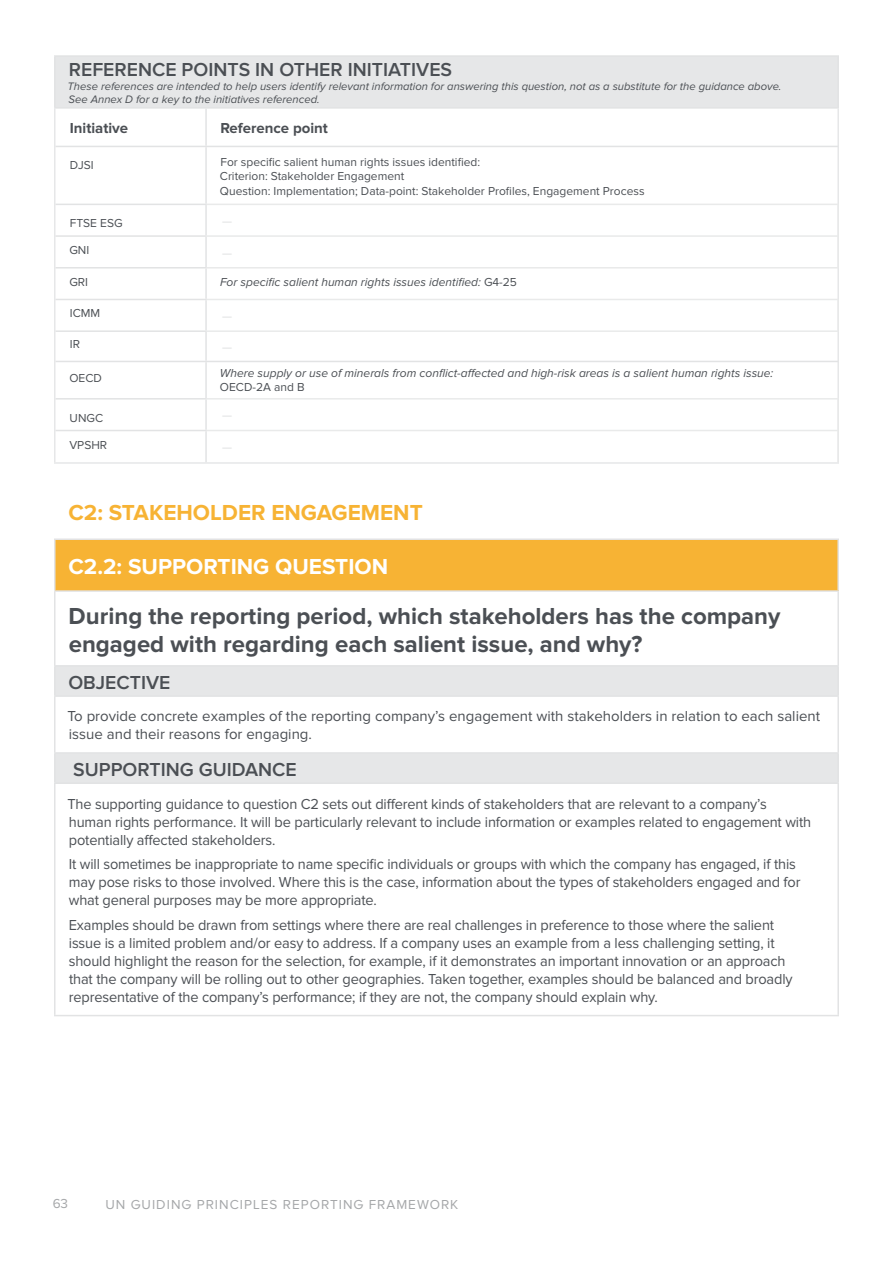
<style>
.page{position:relative;width:893px;height:1263px;background:#fff}
.page>*{position:absolute;margin:0;border:0;box-sizing:border-box;transform-origin:0 0}
.t1{font:700 24px/28.8px "Proxima Nova";color:#4b4f54}
.t2{font:700 22.5px "Proxima Nova";color:#f7b334}
.t3{font:700 22.5px "Proxima Nova";color:#fff}
.t4{font:600 19.5px "Proxima Nova";color:#4b4f54}
.t5{font:15px/18px "Proxima Nova";letter-spacing:-.01em;color:#4b4f54}
.t6{font:700 15px "Proxima Nova";color:#4b4f54}
.t7{font:13.5px "Proxima Nova A";letter-spacing:.075em;color:#a5a7a9}
.t8{font:12px/14.4px "Proxima Nova";color:#4b4f54}
.t9{font:italic 12px "Proxima Nova";color:#4b4f54}
.t10{font:italic 11.25px/12.8px "Proxima Nova";color:#4b4f54}
.s1{font-style:normal}
</style>
<div class="page">
<div style="left:55px;top:56px;width:783px;height:52px;background:#e6e7e8"></div>
<hr style="left:54px;top:55px;width:785px;height:2px;background:#e2e3e4">
<hr style="left:54px;top:57px;width:2px;height:50px;background:#e2e3e4">
<hr style="left:837px;top:57px;width:2px;height:50px;background:#e2e3e4">
<hr style="left:54px;top:107px;width:785px;height:2px;background:#e2e3e4">
<hr style="left:54px;top:109px;width:2px;height:353px;background:#e6e7e8">
<hr style="left:837px;top:109px;width:2px;height:353px;background:#e6e7e8">
<hr style="left:54px;top:462px;width:785px;height:2px;background:#e6e7e8">
<hr style="left:207px;top:204px;width:632px;height:1px;background:#e9eaea">
<hr style="left:207px;top:235px;width:632px;height:2px;background:#e9eaea">
<hr style="left:207px;top:267px;width:632px;height:1px;background:#e9eaea">
<hr style="left:207px;top:299px;width:632px;height:1px;background:#e9eaea">
<hr style="left:207px;top:330px;width:632px;height:2px;background:#e9eaea">
<hr style="left:207px;top:398px;width:632px;height:2px;background:#e9eaea">
<hr style="left:207px;top:430px;width:632px;height:1px;background:#e9eaea">
<hr style="left:206px;top:146px;width:632px;height:1px;background:#e2e3e4">
<hr style="left:205px;top:109px;width:2px;height:37px;background:#e2e3e4">
<hr style="left:205px;top:205px;width:2px;height:30px;background:#e2e3e4">
<hr style="left:205px;top:237px;width:2px;height:30px;background:#e2e3e4">
<hr style="left:205px;top:300px;width:2px;height:30px;background:#e2e3e4">
<hr style="left:205px;top:400px;width:2px;height:30px;background:#e2e3e4">
<hr style="left:205px;top:431px;width:2px;height:31px;background:#e2e3e4">
<hr style="left:206px;top:361px;width:632px;height:1px;background:#e2e3e4">
<hr style="left:205px;top:268px;width:2px;height:31px;background:#e2e3e4">
<hr style="left:205px;top:332px;width:2px;height:29px;background:#e2e3e4">
<hr style="left:205px;top:362px;width:2px;height:36px;background:#e2e3e4">
<hr style="left:56px;top:146px;width:150px;height:1px;background:#e2e3e4">
<hr style="left:205px;top:147px;width:2px;height:57px;background:#e2e3e4">
<hr style="left:56px;top:204px;width:151px;height:1px;background:#e2e3e4">
<hr style="left:56px;top:235px;width:151px;height:2px;background:#e2e3e4">
<hr style="left:56px;top:267px;width:151px;height:1px;background:#e2e3e4">
<hr style="left:56px;top:299px;width:151px;height:1px;background:#e2e3e4">
<hr style="left:56px;top:330px;width:151px;height:2px;background:#e2e3e4">
<hr style="left:56px;top:361px;width:150px;height:1px;background:#e2e3e4">
<hr style="left:56px;top:398px;width:151px;height:2px;background:#e2e3e4">
<hr style="left:56px;top:430px;width:151px;height:1px;background:#e2e3e4">
<div style="left:55px;top:539px;width:783px;height:52px;background:#f7b334"></div>
<svg style="left:56px;top:667px;width:781px;height:115px;fill:#e6e7e8"></svg>
<hr style="left:54px;top:592px;width:2px;height:73px;background:#e2e3e4">
<hr style="left:837px;top:592px;width:2px;height:73px;background:#e2e3e4">
<hr style="left:54px;top:665px;width:785px;height:2px;background:#e2e3e4">
<hr style="left:54px;top:667px;width:2px;height:28px;background:#e2e3e4">
<hr style="left:837px;top:667px;width:2px;height:28px;background:#e2e3e4">
<hr style="left:54px;top:695px;width:785px;height:2px;background:#e2e3e4">
<hr style="left:54px;top:697px;width:2px;height:55px;background:#e2e3e4">
<hr style="left:837px;top:697px;width:2px;height:55px;background:#e2e3e4">
<hr style="left:54px;top:752px;width:785px;height:2px;background:#e2e3e4">
<hr style="left:54px;top:754px;width:2px;height:28px;background:#e2e3e4">
<hr style="left:837px;top:754px;width:2px;height:28px;background:#e2e3e4">
<hr style="left:54px;top:782px;width:785px;height:2px;background:#e2e3e4">
<hr style="left:54px;top:784px;width:2px;height:231px;background:#e2e3e4">
<hr style="left:837px;top:784px;width:2px;height:231px;background:#e2e3e4">
<hr style="left:54px;top:1015px;width:785px;height:1px;background:#e2e3e4">
<hr style="left:54px;top:538px;width:785px;height:2px;background:#e2e3e4">
<hr style="left:54px;top:540px;width:2px;height:50px;background:#e2e3e4">
<hr style="left:837px;top:540px;width:2px;height:50px;background:#e2e3e4">
<hr style="left:54px;top:590px;width:785px;height:2px;background:#e2e3e4">
<h3 class="t4" style="left:69px;top:58px;width:385px">REFERENCE POINTS IN OTHER INITIATIVES</h3>
<p class="t10" style="left:68px;top:81px;width:715px">These references are intended to help users identify relevant information for answering this question, not as a substitute for the guidance above.<br>See Annex D for a key to the initiatives referenced.</p>
<p class="t6" style="left:70px;top:120px;width:60px">Initiative</p>
<p class="t6" style="left:220px;top:120px;width:109px">Reference point</p>
<p class="t8" style="left:70px;top:158px;width:25px">DJSI</p>
<p class="t8" style="left:220px;top:155px;width:426px">For specific salient human rights issues identified:<br>Criterion: Stakeholder Engagement<br>Question: Implementation; Data-point: Stakeholder Profiles, Engagement Process</p>
<p class="t8" style="left:70px;top:216px;width:54px">FTSE ESG</p>
<p class="t8" style="left:69px;top:243px;width:21px">GNI</p>
<p class="t8" style="left:69px;top:275px;width:20px">GRI</p>
<p class="t9" style="left:220px;top:275px;width:299px">For specific salient human rights issues identified: <span class="s1">G4-25</span></p>
<p class="t8" style="left:70px;top:306px;width:32px">ICMM</p>
<p class="t8" style="left:70px;top:337px;width:12px">IR</p>
<p class="t8" style="left:69px;top:371px;width:34px">OECD</p>
<p class="t9" style="left:220px;top:366px;width:555px">Where supply or use of minerals from conflict-affected and high-risk areas is a salient human rights issue:</p>
<p class="t8" style="left:220px;top:380px;width:86px">OECD-2A and B</p>
<p class="t8" style="left:70px;top:411px;width:35px">UNGC</p>
<p class="t8" style="left:69px;top:437px;width:39px">VPSHR</p>
<h2 class="t2" style="left:68px;top:500px;width:356px">C2: STAKEHOLDER ENGAGEMENT</h2>
<h2 class="t3" style="left:68px;top:554px;width:321px">C2.2: SUPPORTING QUESTION</h2>
<h1 class="t1" style="left:69px;top:602px;width:713px">During the reporting period, which stakeholders has the company engaged with regarding each salient issue, and why?</h1>
<h3 class="t4" style="left:68px;top:671px;width:104px">OBJECTIVE</h3>
<p class="t5" style="left:67px;top:708px;width:754px">To provide concrete examples of the reporting company’s engagement with stakeholders in relation to each salient issue and their reasons for engaging.</p>
<h3 class="t4" style="left:73px;top:758px;width:225px">SUPPORTING GUIDANCE</h3>
<p class="t5" style="left:67px;top:795px;width:745px">The supporting guidance to question C2 sets out different kinds of stakeholders that are relevant to a company’s human rights performance. It will be particularly relevant to include information or examples related to engagement with potentially affected stakeholders.</p>
<p class="t5" style="left:69px;top:855px;width:733px">It will sometimes be inappropriate to name specific individuals or groups with which the company has engaged, if this may pose risks to those involved. Where this is the case, information about the types of stakeholders engaged and for what general purposes may be more appropriate.</p>
<p class="t5" style="left:69px;top:916px;width:725px">Examples should be drawn from settings where there are real challenges in preference to those where the salient issue is a limited problem and/or easy to address. If a company uses an example from a less challenging setting, it should highlight the reason for the selection, for example, if it demonstrates an important innovation or an approach that the company will be rolling out to other geographies. Taken together, examples should be balanced and broadly representative of the company’s performance; if they are not, the company should explain why.</p>
<p class="t7" style="left:53px;top:1195px;width:17px">63</p>
<p class="t7" style="left:105px;top:1197px;width:354px">UN GUIDING PRINCIPLES REPORTING FRAMEWORK</p>
</div>
